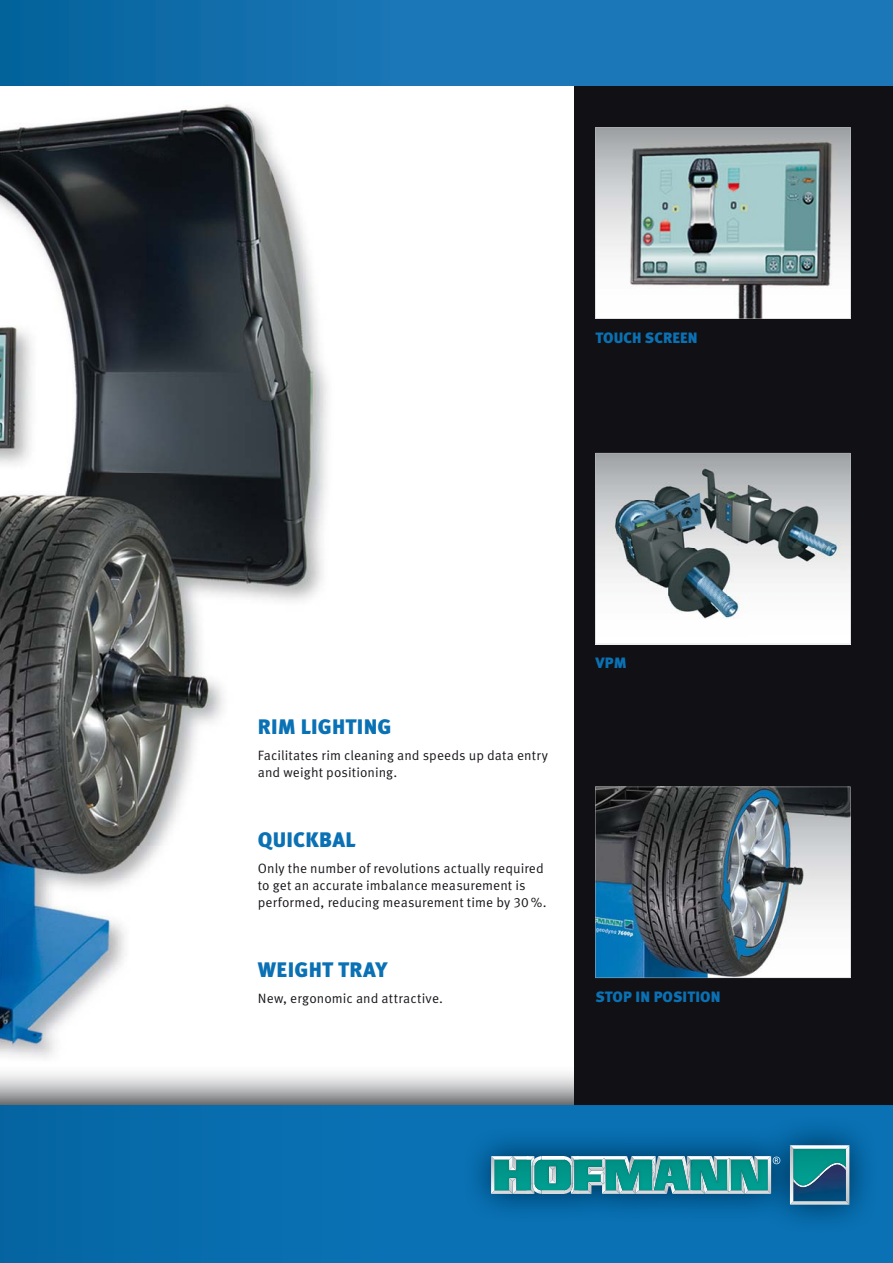
<style>
.page{position:relative;width:893px;height:1263px;background:#fff}
.page>*{position:absolute;margin:0;border:0;box-sizing:border-box;transform-origin:0 0}
.t1{font:900 21px "Meta Pro";letter-spacing:.01em;color:#0a71b4}
.t2{font:900 15px "Meta Pro";letter-spacing:.01em;color:#0a71b4}
.t3{font:13.5px/17.2px "Meta Pro";letter-spacing:.005em;color:#1a171c}
</style>
<div class="page">
<div style="left:574px;top:0;width:319px;height:1263px;background:#111115"></div>
<svg style="left:0;top:1105px;width:893px;height:158px;background:#086dae"></svg>
<div style="left:0;top:0;width:893px;height:85px;background:linear-gradient(to right,#0a68a3,#217cbf)"></div>
<img style="left:0;top:104px;width:328px;height:954px">
<svg style="left:595px;top:787px;width:255px;height:191px;background:#6c7a84"></svg>
<svg style="left:595px;top:128px;width:255px;height:191px;background:#a8b6b8"></svg>
<svg style="left:595px;top:453px;width:255px;height:191px;background:#aeb5b8"></svg>
<img style="left:461px;top:1114px;width:419px;height:121px">
<svg style="left:549px;top:1166px;width:7px;height:17px"></svg>
<svg style="left:542px;top:1190px;width:21px;height:4px"></svg>
<svg style="left:542px;top:1156px;width:21px;height:4px"></svg>
<svg style="left:491px;top:1156px;width:51px;height:38px;background:#52aea9"></svg>
<svg style="left:790px;top:1145px;width:59px;height:60px;background:#3d8795"></svg>
<svg style="left:563px;top:1156px;width:217px;height:38px;background:#4ca8a6"></svg>
<p class="t2" style="left:595px;top:332px;width:104px">TOUCH SCREEN</p>
<h1 class="t1" style="left:258px;top:719px;width:135px">RIM LIGHTING</h1>
<p class="t3" style="left:258px;top:748px;width:292px">Facilitates rim cleaning and speeds up data entry and weight positioning.</p>
<h1 class="t1" style="left:258px;top:832px;width:99px">QUICKBAL</h1>
<p class="t3" style="left:258px;top:861px;width:290px">Only the number of revolutions actually required to get an accurate imbalance measurement is performed, reducing measurement time by 30 %.</p>
<h1 class="t1" style="left:258px;top:962px;width:131px">WEIGHT TRAY</h1>
<p class="t3" style="left:258px;top:991px;width:187px">New, ergonomic and attractive.</p>
<p class="t2" style="left:595px;top:658px;width:33px">VPM</p>
<p class="t2" style="left:595px;top:991px;width:127px">STOP IN POSITION</p>
</div>
